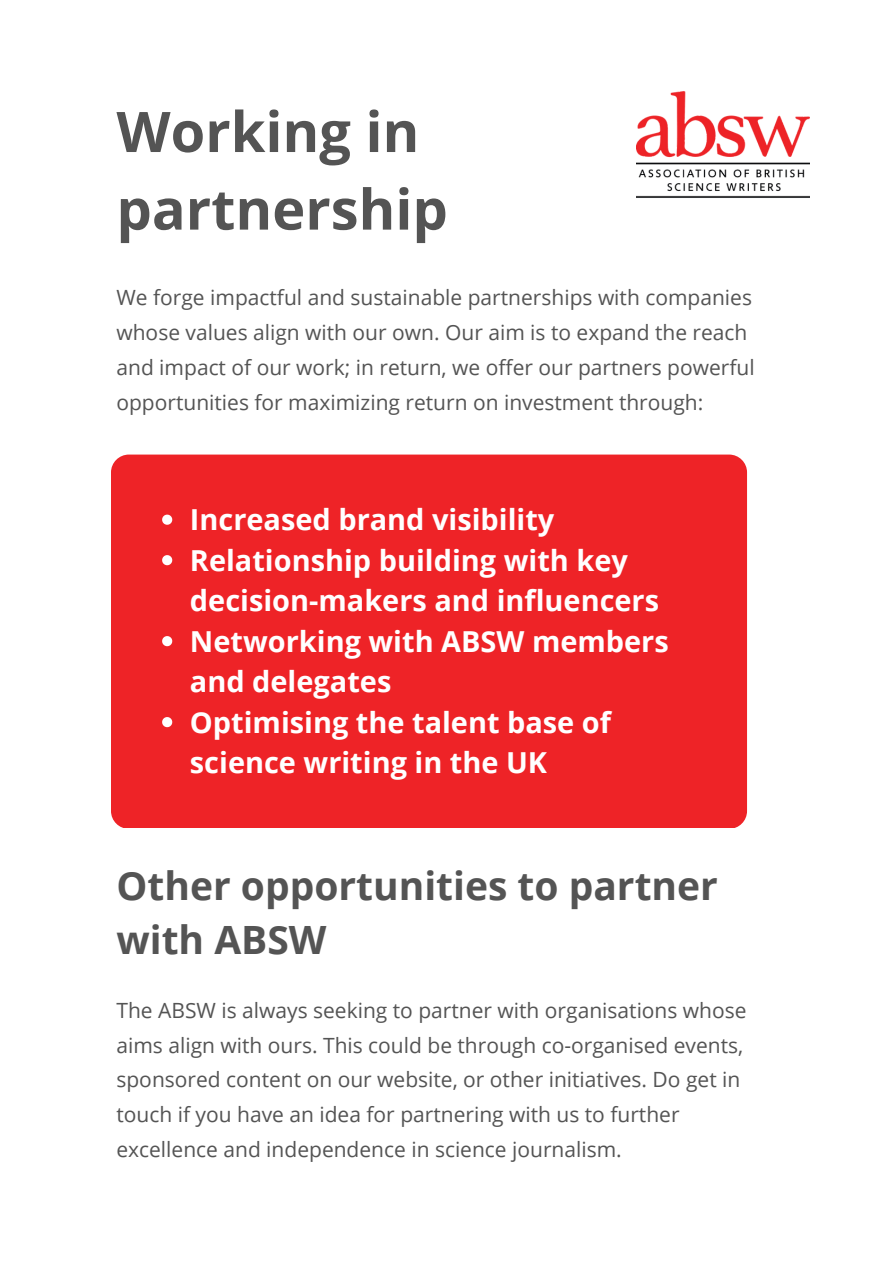
<style>
.page{position:relative;width:893px;height:1264px;background:#fff}
.page>*{position:absolute;margin:0;border:0;box-sizing:border-box;transform-origin:0 0}
.t1{font:700 55.95px/77.6px "Open Sans";color:#545454}
.t2{font:700 39px/54px "Open Sans";color:#545454}
.t3{font:700 28.95px/40.5px "Open Sans";color:#fff}
.t4{font:21px/34.8px "Open Sans";color:#545454}
</style>
<div class="page">
<div style="left:111px;top:454px;width:636px;height:374px;background:#ee2327;border-radius:18px"></div>
<svg style="left:162px;top:514px;width:10px;height:10px"></svg>
<svg style="left:162px;top:555px;width:10px;height:10px"></svg>
<svg style="left:162px;top:636px;width:10px;height:10px"></svg>
<svg style="left:162px;top:717px;width:10px;height:10px"></svg>
<img style="left:636px;top:91px;width:173px;height:107px">
<h1 class="t1" style="left:116px;top:91px;width:333px">Working in partnership</h1>
<p class="t4" style="left:116px;top:280px;width:639px">We forge impactful and sustainable partnerships with companies whose values align with our own. Our aim is to expand the reach and impact of our work; in return, we offer our partners powerful opportunities for maximizing return on investment through:</p>
<h3 class="t3" style="left:190px;top:499px;width:480px">Increased brand visibility<br>Relationship building with key decision-makers and influencers<br>Networking with ABSW members and delegates<br>Optimising the talent base of science writing in the UK</h3>
<h2 class="t2" style="left:116px;top:857px;width:603px">Other opportunities to partner with ABSW</h2>
<p class="t4" style="left:116px;top:992px;width:631px">The ABSW is always seeking to partner with organisations whose aims align with ours. This could be through co-organised events, sponsored content on our website, or other initiatives. Do get in touch if you have an idea for partnering with us to further excellence and independence in science journalism.</p>
</div>
